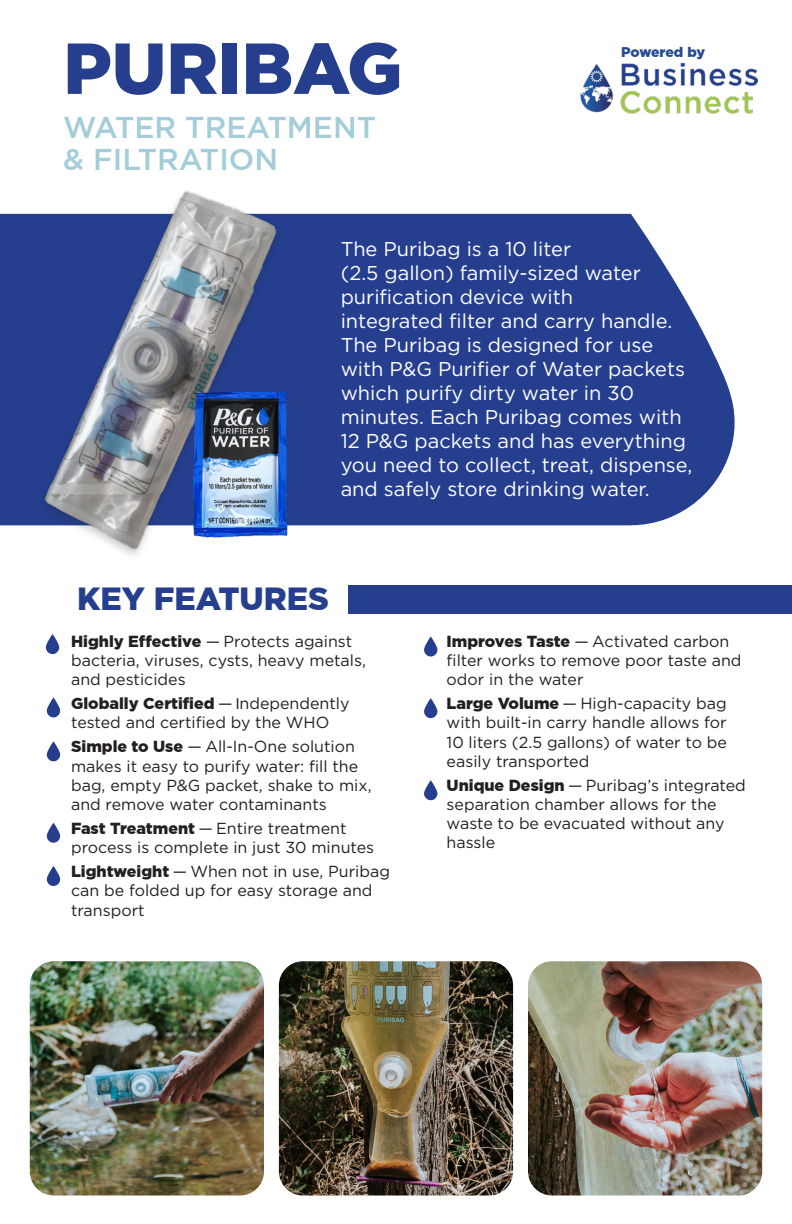
<style>
.page{position:relative;width:792px;height:1224px;background:#fff}
.page>*{position:absolute;margin:0;border:0;box-sizing:border-box;transform-origin:0 0}
.t1{font:900 72px "Gotham Pro";color:#253f8e}
.t2{font:900 32px "Gotham Pro";color:#253f8e}
.t3{font:500 30px "Gotham Pro";color:#a2cdd9}
.t4{font:20px/24px "Gotham Pro";color:#fff}
.t5{font:16px/19.2px "Gotham";color:#231f20}
.t6{font:16px/19.2px "Gotham Pro";color:#231f20}
.t7{font:900 14px "Gotham Pro";letter-spacing:-.01em;color:#254b92}
.s1{font-weight:900}
.s2{font-family:"Myriad Pro"}
.s3{font-family:"Gotham Pro";font-weight:900}
.s4{font-family:"Gotham Pro"}
</style>
<div class="page">
<svg style="left:0;top:214px;width:735px;height:311px;background:#374e97"></svg>
<div style="left:348px;top:585px;width:444px;height:29px;background:#253f8e"></div>
<svg style="left:424px;top:636px;width:14px;height:20px"></svg>
<svg style="left:45px;top:634px;width:15px;height:20px"></svg>
<svg style="left:424px;top:698px;width:14px;height:20px"></svg>
<svg style="left:424px;top:780px;width:14px;height:20px"></svg>
<svg style="left:46px;top:697px;width:15px;height:20px"></svg>
<svg style="left:46px;top:741px;width:15px;height:20px"></svg>
<svg style="left:46px;top:823px;width:15px;height:20px"></svg>
<svg style="left:46px;top:866px;width:15px;height:20px"></svg>
<img style="left:528px;top:961px;width:234px;height:235px">
<img style="left:279px;top:961px;width:234px;height:235px">
<img style="left:30px;top:961px;width:234px;height:235px">
<img style="left:580px;top:62px;width:177px;height:52px">
<img style="left:14px;top:191px;width:291px;height:364px">
<img style="left:144px;top:367px;width:198px;height:188px">
<p class="t1" style="left:63px;top:27px;width:341px">PURIBAG</p>
<p class="t3" style="left:63px;top:110px;width:314px">WATER TREATMENT</p>
<p class="t3" style="left:63px;top:142px;width:216px">&amp; FILTRATION</p>
<p class="t7" style="left:621px;top:44px;width:86px">Powered by</p>
<p class="t4" style="left:341px;top:236px;width:232px">The Puribag is a 10 liter</p>
<p class="t4" style="left:341px;top:260px;width:302px">(2.5 gallon) family-sized water purification device with</p>
<p class="t4" style="left:341px;top:308px;width:333px">integrated filter and carry handle.<br>The Puribag is designed for use</p>
<p class="t4" style="left:341px;top:356px;width:353px">with P&amp;G Purifier of Water packets which purify dirty water in 30 minutes. Each Puribag comes with 12 P&amp;G packets and has everything you need to collect, treat, dispense,</p>
<p class="t4" style="left:341px;top:476px;width:311px">and safely store drinking water.</p>
<p class="t2" style="left:77px;top:581px;width:253px">KEY FEATURES</p>
<p class="t6" style="left:71px;top:632px;width:296px"><span class="s1">Highly Effective</span> — Protects against bacteria, viruses, cysts, heavy metals, and pesticides</p>
<p class="t6" style="left:71px;top:694px;width:280px"><span class="s1">Globally Certified</span> — <span class="s2">I</span>ndependently tested and certified by the WHO</p>
<p class="t5" style="left:71px;top:737px;width:302px"><span class="s3">Simple to Use</span> <span class="s4">—</span> All-In-One solution makes it easy to purify water: fill the bag, empty P&amp;G packet, shake to mix, and remove water contaminants</p>
<p class="t5" style="left:71px;top:818px;width:305px"><span class="s3">Fast Treatment</span> <span class="s4">—</span> Entire treatment process is complete in just 30 minutes</p>
<p class="t5" style="left:71px;top:862px;width:320px"><span class="s3">Lightweight</span> <span class="s4">—</span> When not in use, Puribag can be folded up for easy storage and transport</p>
<p class="t5" style="left:447px;top:631px;width:296px"><span class="s3">Improves Taste</span> <span class="s4">—</span> Activated carbon filter works to remove poor taste and odor in the water</p>
<p class="t5" style="left:447px;top:694px;width:282px;text-align:justify"><span class="s3">Large Volume</span> <span class="s4">—</span> High-capacity bag with built-in carry handle allows for 10 liters (2.5 gallons) of water to be easily transported</p>
<p class="t5" style="left:447px;top:775px;width:301px"><span class="s3">Unique Design</span> <span class="s4">—</span> Puribag’s integrated separation chamber allows for the waste to be evacuated without any hassle</p>
</div>
